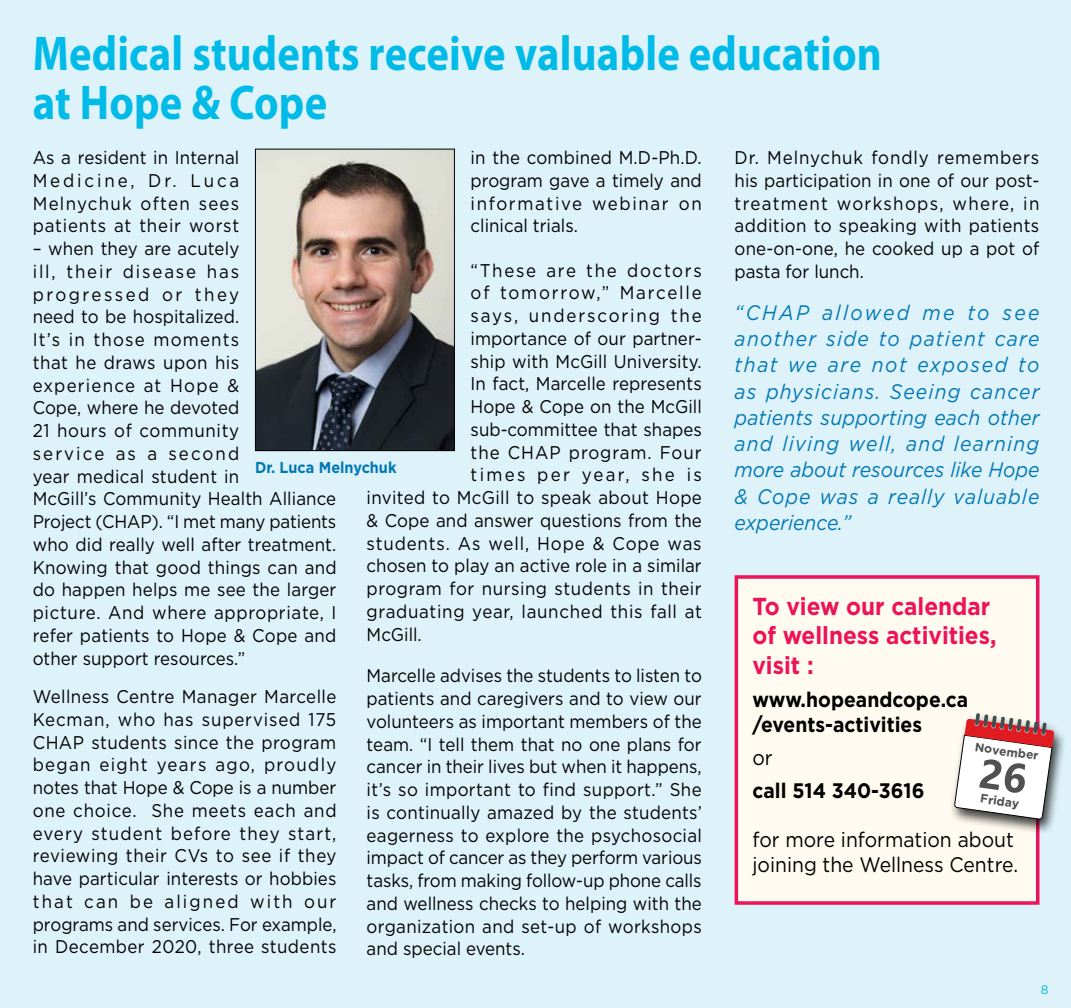
<style>
.page{position:relative;width:1071px;height:1008px;background:#def2fa}
.page>*{position:absolute;margin:0;border:0;box-sizing:border-box;transform-origin:0 0}
.t1{font:700 49px/49px "Myriad Pro";letter-spacing:.005em;color:#00bbe7;scale:.87 1}
.t2{font:700 24.5px/29.4px "Gotham";color:#ed1359;scale:.92 1}
.t3{font:italic 21px/26.2px "Gotham";color:#0078b5;text-align:justify;scale:.92 1}
.t4{font:700 21px/25.2px "Gotham";color:#000;scale:.92 1}
.t5{font:21px/25.2px "Gotham";color:#000;scale:.92 1}
.t6{font:18.38px/22.8px "Gotham";letter-spacing:.015em;color:#000;text-align:justify;scale:.92 1}
.t7{font:18.38px "Gotham";letter-spacing:.11em;color:#000;scale:.92 1}
.t8{font:18.38px "Gotham";letter-spacing:.04em;color:#000;scale:.92 1}
.t9{font:18.38px "Gotham";letter-spacing:.05em;color:#000;scale:.92 1}
.t10{font:18.38px "Gotham";letter-spacing:.1em;color:#000;scale:.92 1}
.t11{font:18.38px "Gotham";letter-spacing:.055em;color:#000;scale:.92 1}
.t12{font:18.38px "Gotham";letter-spacing:.135em;color:#000;scale:.92 1}
.t13{font:700 15.75px "Gotham";color:#0078b5;scale:.92 1}
.t14{font:12.25px "Gotham";color:#00bbe7}
.t15{font:700 12.08px "Gotham";color:#515151}
</style>
<div class="page">
<img style="left:257px;top:151px;width:196px;height:298px">
<div style="left:255px;top:149px;width:200px;height:302px;border:1px solid #000"></div>
<div style="left:735px;top:575px;width:305px;height:330px;background:#fffbf0;border:4px solid #ed1359"></div>
<div style="left:949px;top:711px;width:118px;height:124px;background:#000;opacity:.75"></div>
<svg style="left:954px;top:713px;width:100px;height:107px"></svg>
<h1 class="t1" style="left:33px;top:30px;width:977px">Medical students receive valuable education at Hope &amp; Cope</h1>
<p class="t6" style="left:471px;top:146px;width:253px">in the combined M.D-Ph.D. program gave a timely and informative webinar on clinical trials.</p>
<p class="t10" style="left:471px;top:260px;width:253px">“These are the doctors</p>
<p class="t7" style="left:471px;top:283px;width:253px">of tomorrow,” Marcelle</p>
<p class="t7" style="left:471px;top:305px;width:253px">says, underscoring the</p>
<p class="t6" style="left:471px;top:327px;width:253px">importance of our partner-</p>
<p class="t6" style="left:471px;top:349px;width:253px">ship with McGill University.</p>
<p class="t6" style="left:471px;top:372px;width:253px">In fact, Marcelle represents</p>
<p class="t6" style="left:471px;top:395px;width:253px">Hope &amp; Cope on the McGill</p>
<p class="t6" style="left:471px;top:418px;width:253px">sub-committee that shapes</p>
<p class="t11" style="left:471px;top:442px;width:253px">the CHAP program. Four</p>
<p class="t12" style="left:471px;top:465px;width:253px">times per year, she is</p>
<p class="t6" style="left:367px;top:486px;width:366px">invited to McGill to speak about Hope</p>
<p class="t6" style="left:367px;top:509px;width:366px">&amp; Cope and answer questions from the</p>
<p class="t9" style="left:367px;top:533px;width:366px">students. As well, Hope &amp; Cope was</p>
<p class="t6" style="left:367px;top:554px;width:366px">chosen to play an active role in a similar</p>
<p class="t6" style="left:367px;top:577px;width:366px">program for nursing students in their</p>
<p class="t8" style="left:367px;top:601px;width:366px">graduating year, launched this fall at</p>
<p class="t6" style="left:367px;top:622px;width:61px">McGill.</p>
<p class="t6" style="left:367px;top:664px;width:366px">Marcelle advises the students to listen to patients and caregivers and to view our volunteers as important members of the team. “I tell them that no one plans for cancer in their lives but when it happens, it’s so important to find support.” She is continually amazed by the students’ eagerness to explore the psychosocial impact of cancer as they perform various tasks, from making follow-up phone calls and wellness checks to helping with the organization and set-up of workshops and special events.</p>
<p class="t6" style="left:33px;top:146px;width:226px">As a resident in Internal Medicine, Dr. Luca Melnychuk often sees patients at their worst</p>
<p class="t6" style="left:33px;top:237px;width:332px;text-align:left">– when they are acutely<br>ill, their disease has progressed or they<br>need to be hospitalized.<br>It’s in those moments<br>that he draws upon his experience at Hope &amp;<br>Cope, where he devoted<br>21 hours of community<br>service as a second<br>year medical student in<br>McGill’s Community Health Alliance<br>Project (CHAP). “I met many patients who did really well after treatment.<br>Knowing that good things can and do happen helps me see the larger picture. And where appropriate, I refer patients to Hope &amp; Cope and other support resources.”</p>
<p class="t6" style="left:33px;top:685px;width:332px">Wellness Centre Manager Marcelle Kecman, who has supervised 175<br>CHAP students since the program began eight years ago, proudly notes that Hope &amp; Cope is a number one choice. She meets each and every student before they start, reviewing their CVs to see if they have particular interests or hobbies that can be aligned with our programs and services. For example, in December 2020, three students</p>
<p class="t13" style="left:255px;top:458px;width:155px">Dr. Luca Melnychuk</p>
<p class="t6" style="left:735px;top:146px;width:333px">Dr. Melnychuk fondly remembers his participation in one of our post&shy;treatment workshops, where, in addition to speaking with patients one-on-one, he cooked up a pot of pasta for lunch.</p>
<p class="t3" style="left:735px;top:299px;width:333px">“CHAP allowed me to see another side to patient care that we are not exposed to as physicians. Seeing cancer patients supporting each other and living well, and learning more about resources like Hope &amp; Cope was a really valuable experience.”</p>
<h2 class="t2" style="left:752px;top:591px;width:267px">To view our calendar of wellness activities, visit :</h2>
<p class="t4" style="left:752px;top:686px;width:236px">www.hopeandcope.ca /events-activities</p>
<p class="t5" style="left:752px;top:745px;width:24px">or</p>
<p class="t4" style="left:752px;top:778px;width:188px">call 514 340-3616</p>
<p class="t5" style="left:752px;top:827px;width:290px">for more information about joining the Wellness Centre.</p>
<p class="t15" style="left:976px;top:740px;width:66px;rotate:8deg">November</p>
<p class="t15" style="left:981px;top:791px;width:41px;rotate:8deg">Friday</p>
<p class="t14" style="left:1041px;top:983px;width:9px">8</p>
</div>
